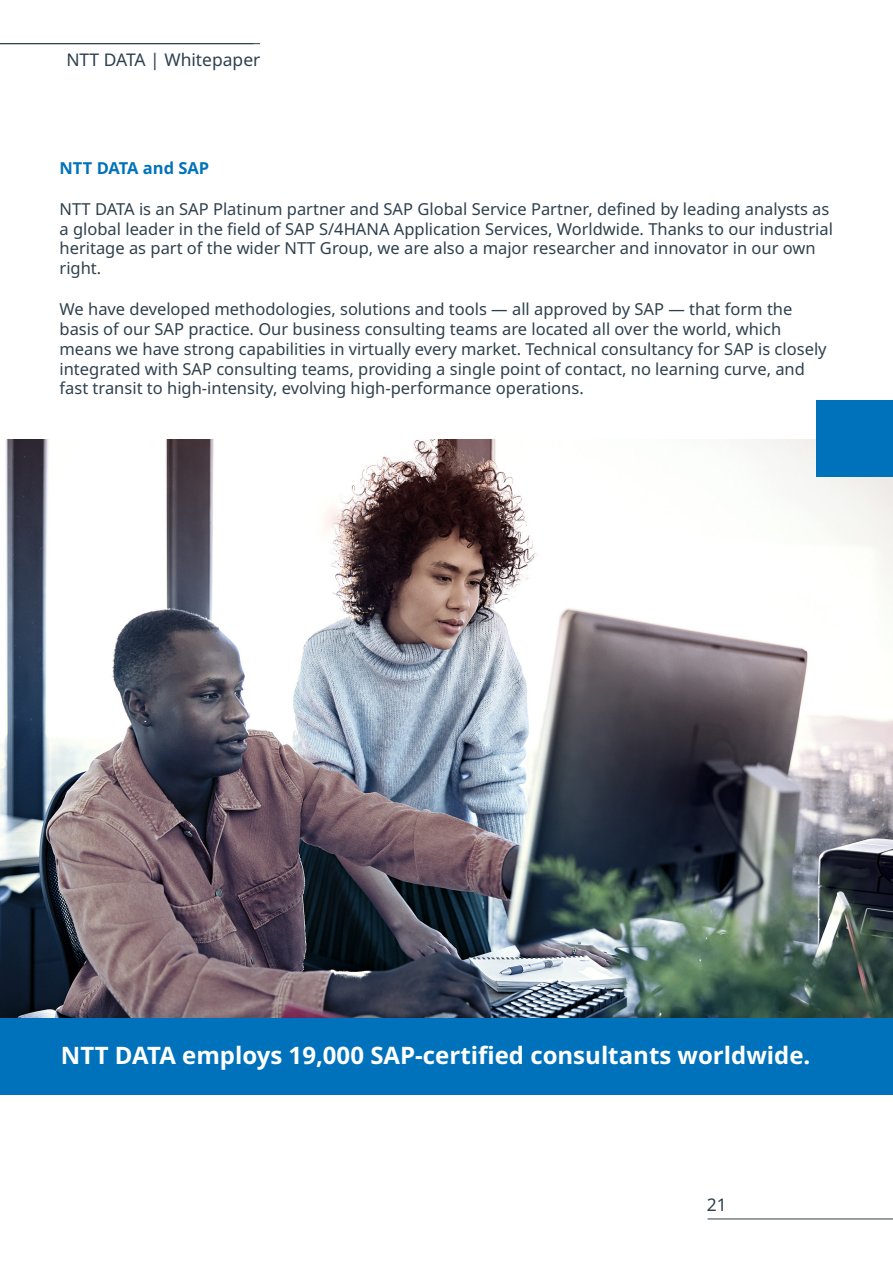
<style>
.page{position:relative;width:893px;height:1263px;background:#fff}
.page>*{position:absolute;margin:0;border:0;box-sizing:border-box;transform-origin:0 0}
.t1{font:700 24px "Noto Sans";color:#fff}
.t2{font:17.4px "Noto Sans";color:#2e404d}
.t3{font:16.5px/19.8px "Noto Sans";color:#2e404d}
.t4{font:700 16.5px "Noto Sans";color:#0072bc}
</style>
<div class="page">
<hr style="left:0;top:43px;width:260px;height:1px;background:#2e404d">
<hr style="left:708px;top:1219px;width:185px;height:1px;background:#2e404d">
<img style="left:0;top:439px;width:893px;height:579px">
<div style="left:0;top:1018px;width:893px;height:77px;background:#0072bc"></div>
<div style="left:816px;top:401px;width:77px;height:76px;background:#0072bc"></div>
<p class="t2" style="left:66px;top:48px;width:196px">NTT DATA | Whitepaper</p>
<p class="t4" style="left:60px;top:156px;width:151px">NTT DATA and SAP</p>
<p class="t3" style="left:60px;top:199px;width:775px">NTT DATA is an SAP Platinum partner and SAP Global Service Partner, defined by leading analysts as a global leader in the field of SAP S/4HANA Application Services, Worldwide. Thanks to our industrial heritage as part of the wider NTT Group, we are also a major researcher and innovator in our own right.</p>
<p class="t3" style="left:60px;top:300px;width:769px">We have developed methodologies, solutions and tools — all approved by SAP — that form the basis of our SAP practice. Our business consulting teams are located all over the world, which means we have strong capabilities in virtually every market. Technical consultancy for SAP is closely integrated with SAP consulting teams, providing a single point of contact, no learning curve, and fast transit to high-intensity, evolving high-performance operations.</p>
<p class="t1" style="left:61px;top:1038px;width:751px">NTT DATA employs 19,000 SAP-certified consultants worldwide.</p>
<p class="t2" style="left:707px;top:1193px;width:21px">21</p>
</div>
